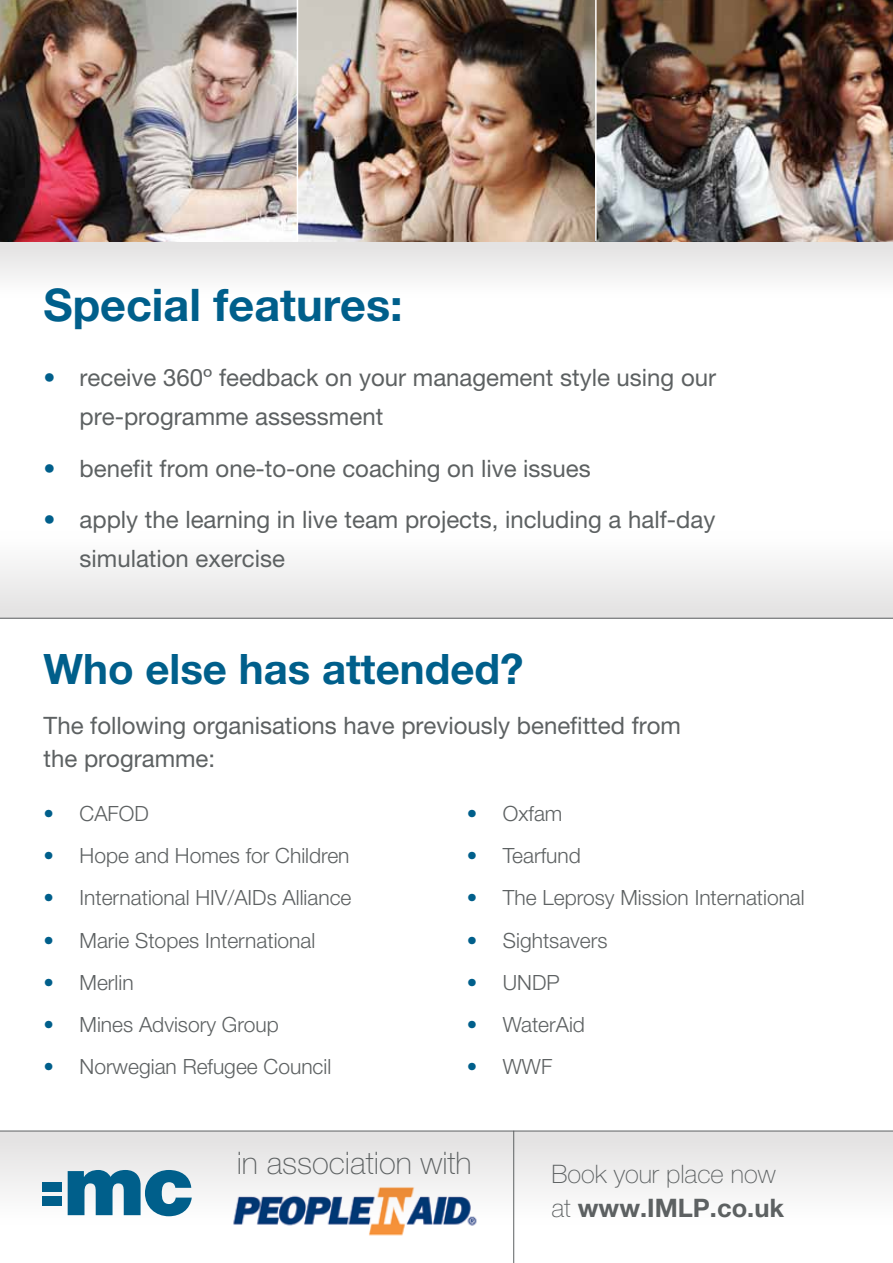
<style>
.page{position:relative;width:893px;height:1263px;background:#fff}
.page>*{position:absolute;margin:0;border:0;box-sizing:border-box;transform-origin:0 0}
.t1{font:700 45px "Helvetica Neue";color:#005f8b}
.t2{font:700 42px "Helvetica Neue";color:#005f8b}
.t3{font:100 31.05px "Helvetica Neue";color:#5d6162}
.t4{font:100 25.5px/34.5px "Helvetica Neue";color:#5d6162}
.t5{font:24px/39px "Helvetica Neue";color:#5d6162}
.t6{font:300 21px "Helvetica Neue";color:#5d6162}
.s1{color:#005f8b}
.s2{font-weight:700}
</style>
<div class="page">
<div style="left:0;top:241px;width:893px;height:57px;background:linear-gradient(to bottom,#e1e0e0,#fff)"></div>
<img style="left:1px;top:0;width:892px;height:241px">
<hr style="left:297px;top:0;width:1px;height:241px;background:#fff">
<hr style="left:595px;top:0;width:2px;height:241px;background:#fff">
<div style="left:0;top:1131px;width:893px;height:94px;background:linear-gradient(to bottom,#e1e0e0,#feffff)"></div>
<hr style="left:0;top:1131px;width:893px;height:1px;background:#5d6162">
<div style="left:43px;top:1182px;width:19px;height:10px;background:#005f8b"></div>
<div style="left:43px;top:1197px;width:19px;height:9px;background:#005f8b"></div>
<svg style="left:68px;top:1170px;width:124px;height:46px"></svg>
<img style="left:228px;top:1176px;width:256px;height:60px">
<hr style="left:513px;top:1131px;width:1px;height:132px;background:#5d6162">
<div style="left:0;top:532px;width:893px;height:87px;background:linear-gradient(to right,#f1f0f0,#f1f0f0)"></div>
<hr style="left:0;top:618px;width:893px;height:1px;background:#5d6162">
<h1 class="t1" style="left:44px;top:277px;width:361px">Special features:</h1>
<p class="t5" style="left:80px;top:357px;width:638px;text-indent:-36px"><span class="s1">•</span> receive 360º feedback on your management style using our pre-programme assessment</p>
<p class="t5" style="left:44px;top:448px;width:549px"><span class="s1">•</span> benefit from one-to-one coaching on live issues</p>
<p class="t5" style="left:80px;top:500px;width:637px;text-indent:-36px"><span class="s1">•</span> apply the learning in live team projects, including a half-day simulation exercise</p>
<h2 class="t2" style="left:44px;top:643px;width:481px">Who else has attended?</h2>
<p class="t5" style="left:44px;top:709px;width:639px;line-height:33px">The following organisations have previously benefitted from the programme:</p>
<p class="t6" style="left:44px;top:801px;width:107px"><span class="s1">•</span> CAFOD</p>
<p class="t6" style="left:44px;top:843px;width:307px"><span class="s1">•</span> Hope and Homes for Children</p>
<p class="t6" style="left:44px;top:885px;width:309px"><span class="s1">•</span> International HIV/AIDs Alliance</p>
<p class="t6" style="left:44px;top:927px;width:273px"><span class="s1">•</span> Marie Stopes International</p>
<p class="t6" style="left:44px;top:969px;width:92px"><span class="s1">•</span> Merlin</p>
<p class="t6" style="left:44px;top:1012px;width:237px"><span class="s1">•</span> Mines Advisory Group</p>
<p class="t6" style="left:44px;top:1054px;width:289px"><span class="s1">•</span> Norwegian Refugee Council</p>
<p class="t6" style="left:467px;top:801px;width:97px"><span class="s1">•</span> Oxfam</p>
<p class="t6" style="left:467px;top:843px;width:115px"><span class="s1">•</span> Tearfund</p>
<p class="t6" style="left:467px;top:885px;width:339px"><span class="s1">•</span> The Leprosy Mission International</p>
<p class="t6" style="left:467px;top:927px;width:142px"><span class="s1">•</span> Sightsavers</p>
<p class="t6" style="left:467px;top:969px;width:94px"><span class="s1">•</span> UNDP</p>
<p class="t6" style="left:467px;top:1012px;width:120px"><span class="s1">•</span> WaterAid</p>
<p class="t6" style="left:467px;top:1054px;width:87px"><span class="s1">•</span> WWF</p>
<p class="t3" style="left:237px;top:1145px;width:237px">in association with</p>
<p class="t4" style="left:551px;top:1156px;width:234px">Book your place now at <span class="s2">www.IMLP.co.uk</span></p>
</div>
